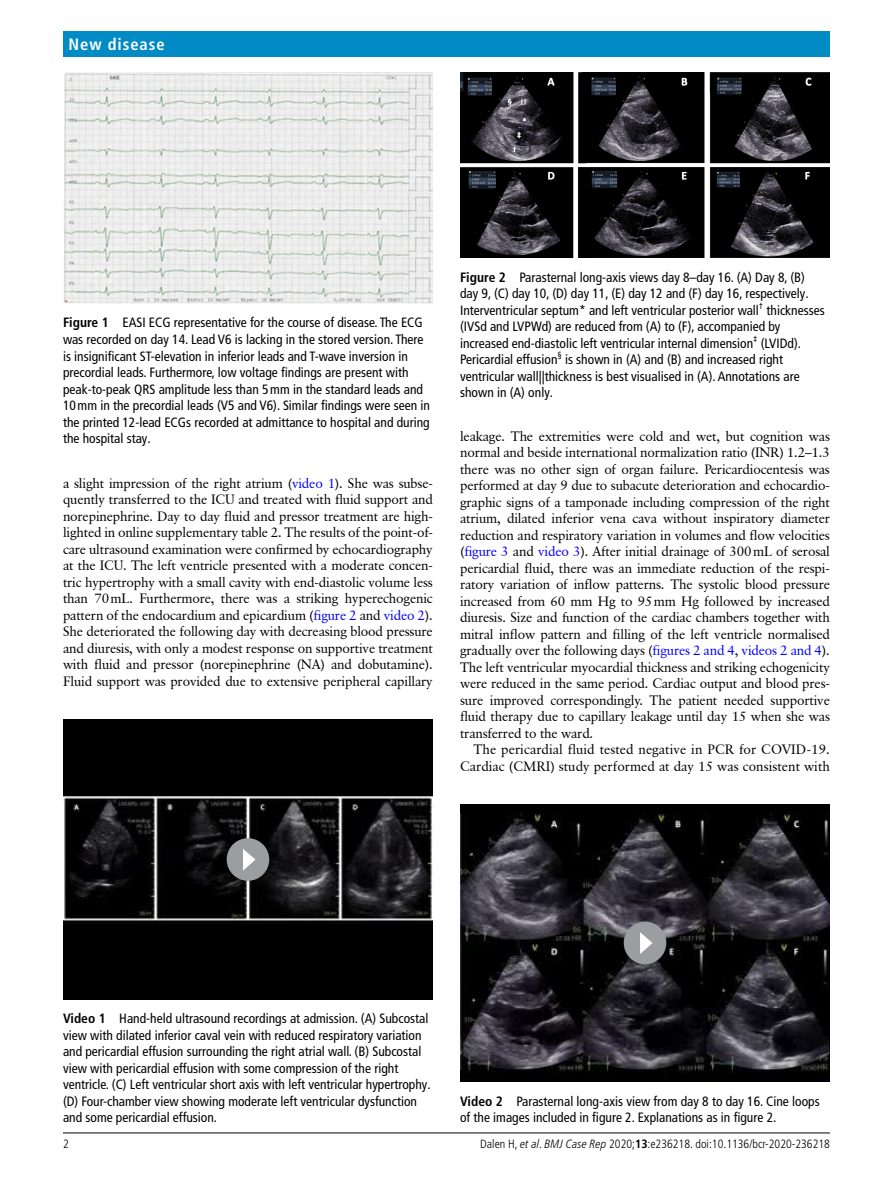
<style>
.page{position:relative;width:893px;height:1191px;background:#fff}
.page>*{position:absolute;margin:0;border:0;box-sizing:border-box;transform-origin:0 0}
.t1{font:700 condensed 16.5px "Frutiger LT Pro";letter-spacing:.055em;color:#fff}
.t2{font:13.5px/16.5px "Classical Garamond BT";letter-spacing:-.015em;color:#000;text-align:justify}
.t3{font:condensed 13.5px/16.5px "Frutiger LT Pro";color:#000}
.t4{font:300 condensed 12px "Frutiger LT Pro";color:#000}
.s1{font-weight:700}
.s2{color:#00f}
.s3{font-style:italic}
</style>
<div class="page">
<hr style="left:63px;top:1132px;width:767px;height:1px;background:#000">
<div style="left:63px;top:31px;width:767px;height:25px;background:#008bc5"></div>
<img style="left:64px;top:72px;width:369px;height:231px">
<img style="left:63px;top:720px;width:370px;height:279px">
<img style="left:460px;top:72px;width:370px;height:186px">
<img style="left:460px;top:804px;width:370px;height:277px">
<div style="left:227px;top:838px;width:42px;height:42px;background:#9b9ea1;border-radius:50%"></div>
<svg style="left:243px;top:849px;width:12px;height:21px"></svg>
<div style="left:624px;top:921px;width:42px;height:43px;background:#9b9ea1;border-radius:50%"></div>
<svg style="left:640px;top:932px;width:12px;height:22px"></svg>
<p class="t1" style="left:69px;top:34px;width:98px">New disease</p>
<p class="t3" style="left:63px;top:315px;width:368px"><span class="s1">Figure 1</span> EASI ECG representative for the course of disease. The ECG was recorded on day 14. Lead V6 is lacking in the stored version. There is insignificant ST-elevation in inferior leads and T-wave inversion in precordial leads. Furthermore, low voltage findings are present with peak-to-peak QRS amplitude less than 5mm in the standard leads and 10mm in the precordial leads (V5 and V6). Similar findings were seen in the printed 12-lead ECGs recorded at admittance to hospital and during the hospital stay.</p>
<p class="t2" style="left:63px;top:474px;width:371px">a slight impression of the right atrium (<span class="s2">video 1</span>). She was subse&shy;quently transferred to the ICU and treated with fluid support and norepinephrine. Day to day fluid and pressor treatment are high&shy;lighted in online supplementary table 2. The results of the point-of&shy;care ultrasound examination were confirmed by echocardiography at the ICU. The left ventricle presented with a moderate concen&shy;tric hypertrophy with a small cavity with end-diastolic volume less than 70mL. Furthermore, there was a striking hyperechogenic pattern of the endocardium and epicardium (<span class="s2">figure 2</span> and <span class="s2">video 2</span>).<br>She deteriorated the following day with decreasing blood pressure and diuresis, with only a modest response on supportive treatment with fluid and pressor (norepinephrine (NA) and dobutamine).<br>Fluid support was provided due to extensive peripheral capillary</p>
<p class="t3" style="left:460px;top:269px;width:366px"><span class="s1">Figure 2</span> Parasternal long-axis views day 8–day 16. (A) Day 8, (B) day 9, (C) day 10, (D) day 11, (E) day 12 and (F) day 16, respectively.<br>Interventricular septum* and left ventricular posterior wall<sup>†</sup> thicknesses (IVSd and LVPWd) are reduced from (A) to (F), accompanied by increased end-diastolic left ventricular internal dimension<sup>‡</sup> (LVIDd).<br>Pericardial effusion<sup>§</sup> is shown in (A) and (B) and increased right ventricular wall||thickness is best visualised in (A). Annotations are shown in (A) only.</p>
<p class="t2" style="left:460px;top:427px;width:371px">leakage. The extremities were cold and wet, but cognition was normal and beside international normalization ratio (INR) 1.2–1.3 there was no other sign of organ failure. Pericardiocentesis was performed at day 9 due to subacute deterioration and echocardio&shy;graphic signs of a tamponade including compression of the right atrium, dilated inferior vena cava without inspiratory diameter reduction and respiratory variation in volumes and flow velocities (<span class="s2">figure 3</span> and <span class="s2">video 3</span>). After initial drainage of 300mL of serosal pericardial fluid, there was an immediate reduction of the respi&shy;ratory variation of inflow patterns. The systolic blood pressure increased from 60 mm Hg to 95mm Hg followed by increased diuresis. Size and function of the cardiac chambers together with mitral inflow pattern and filling of the left ventricle normalised gradually over the following days (<span class="s2">figures 2 and 4</span>, <span class="s2">videos 2 and 4</span>).<br>The left ventricular myocardial thickness and striking echogenicity were reduced in the same period. Cardiac output and blood pres&shy;sure improved correspondingly. The patient needed supportive fluid therapy due to capillary leakage until day 15 when she was transferred to the ward.</p>
<p class="t2" style="left:460px;top:741px;width:371px;text-align:right">The pericardial fluid tested negative in PCR for COVID-19.<br>Cardiac (CMRI) study performed at day 15 was consistent with</p>
<p class="t3" style="left:63px;top:1010px;width:369px"><span class="s1">Video 1</span> Hand-held ultrasound recordings at admission. (A) Subcostal view with dilated inferior caval vein with reduced respiratory variation and pericardial effusion surrounding the right atrial wall. (B) Subcostal view with pericardial effusion with some compression of the right ventricle. (C) Left ventricular short axis with left ventricular hypertrophy. (D) Four-chamber view showing moderate left ventricular dysfunction and some pericardial effusion.</p>
<p class="t3" style="left:460px;top:1092px;width:361px"><span class="s1">Video 2</span> Parasternal long-axis view from day 8 to day 16. Cine loops of the images included in figure 2. Explanations as in figure 2.</p>
<p class="t4" style="left:63px;top:1136px;width:7px">2</p>
<p class="t4" style="left:480px;top:1136px;width:351px">Dalen H, <span class="s3">et al</span>. <span class="s3">BMJ Case Rep</span> 2020;<span class="s1">13</span>:e236218. doi:10.1136/bcr-2020-236218</p>
</div>
